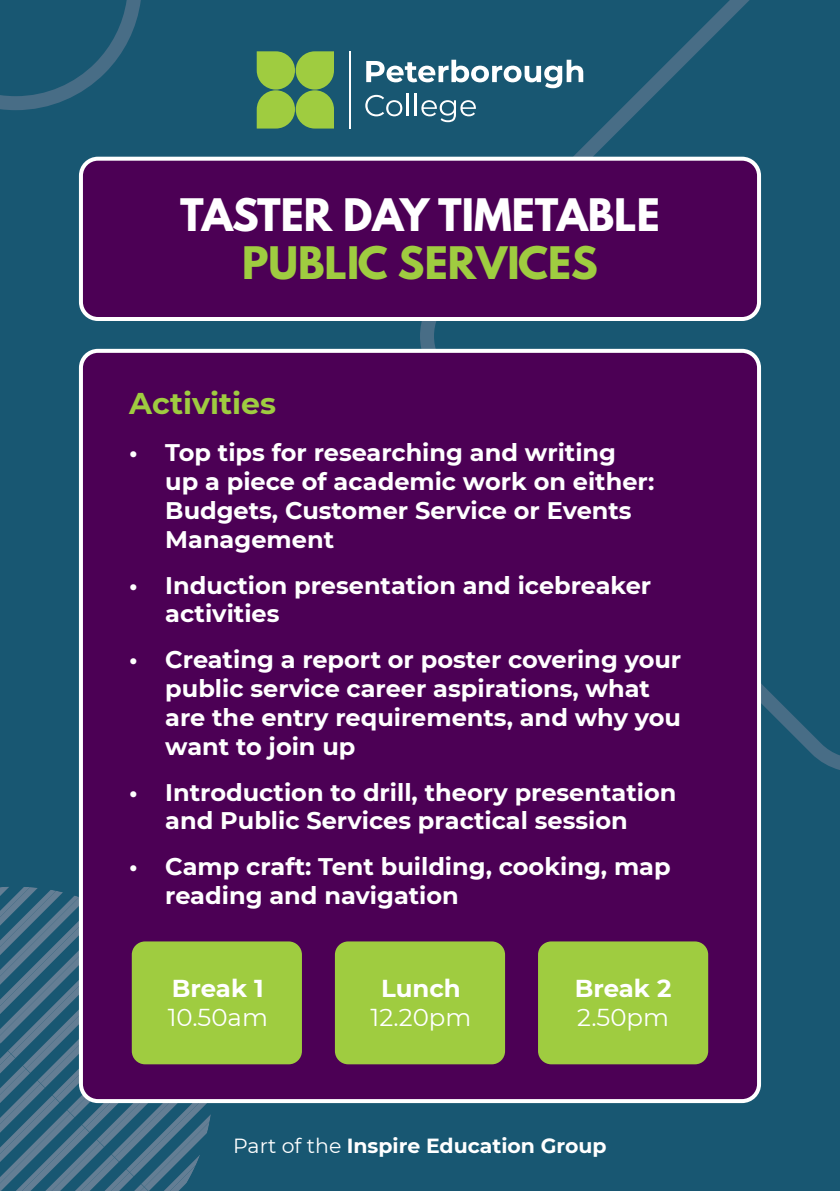
<style>
.page{position:relative;width:840px;height:1191px;background:#fff}
.page>*{position:absolute;margin:0;border:0;box-sizing:border-box;transform-origin:0 0}
.t1{font:700 39.8px "League Spartan";color:#fff}
.t2{font:700 39.8px "League Spartan";color:#9fcc40}
.t3{font:700 30px "Montserrat";color:#9fcc40}
.t4{font:24.4px "Montserrat";color:#fff}
.t5{font:700 24.4px "Montserrat";color:#fff}
.t6{font:700 24px/28.8px "Montserrat";color:#fff}
.t7{font:700 20.4px "Montserrat";color:#fff}
.s1{font-weight:400}
</style>
<div class="page">
<div style="left:0;top:0;width:839px;height:1191px;background:#185772"></div>
<svg style="left:0;top:0;width:141px;height:110px"></svg>
<svg style="left:0;top:886px;width:213px;height:305px"></svg>
<svg style="left:420px;top:0;width:419px;height:770px"></svg>
<div style="left:81px;top:159px;width:677px;height:160px;background:#4c0055;border-radius:17px"></div>
<div style="left:79px;top:157px;width:681px;height:164px;border:4px solid #fff;border-radius:17px"></div>
<svg style="left:256px;top:51px;width:78px;height:78px"></svg>
<hr style="left:349px;top:51px;width:1px;height:78px;background:#fff">
<svg style="left:366px;top:60px;width:217px;height:28px"></svg>
<svg style="left:365px;top:95px;width:37px;height:21px"></svg>
<hr style="left:406px;top:94px;width:2px;height:22px;background:#fff">
<hr style="left:414px;top:94px;width:3px;height:22px;background:#fff">
<svg style="left:421px;top:100px;width:54px;height:22px"></svg>
<div style="left:81px;top:351px;width:677px;height:750px;background:#4c0055;border-radius:17px"></div>
<div style="left:79px;top:349px;width:681px;height:754px;border:4px solid #fff;border-radius:17px"></div>
<div style="left:132px;top:941px;width:170px;height:123px;background:#9fcc40;border-radius:13px"></div>
<div style="left:335px;top:941px;width:170px;height:123px;background:#9fcc40;border-radius:13px"></div>
<div style="left:537px;top:941px;width:170px;height:123px;background:#9fcc40;border-radius:13px"></div>
<h1 class="t1" style="left:180px;top:184px;width:481px">TASTER DAY TIMETABLE</h1>
<h1 class="t2" style="left:242px;top:232px;width:357px">PUBLIC SERVICES</h1>
<p class="t3" style="left:129px;top:381px;width:148px">Activities</p>
<p class="t6" style="left:165px;top:437px;width:490px;text-indent:-36px">• Top tips for researching and writing up a piece of academic work on either:<br>Budgets, Customer Service or Events<br>Management</p>
<p class="t6" style="left:165px;top:569px;width:487px;text-indent:-36px">• Induction presentation and icebreaker activities</p>
<p class="t6" style="left:165px;top:644px;width:517px;text-indent:-36px">• Creating a report or poster covering your public service career aspirations, what are the entry requirements, and why you want to join up</p>
<p class="t6" style="left:129px;top:776px;width:548px;text-align:center">• Introduction to drill, theory presentation and Public Services practical session</p>
<p class="t6" style="left:165px;top:851px;width:506px;text-indent:-36px">• Camp craft: Tent building, cooking, map reading and navigation</p>
<p class="t5" style="left:172px;top:970px;width:93px">Break 1</p>
<p class="t4" style="left:167px;top:1000px;width:102px">10.50am</p>
<p class="t5" style="left:381px;top:970px;width:81px">Lunch</p>
<p class="t4" style="left:370px;top:1000px;width:102px">12.20pm</p>
<p class="t5" style="left:574px;top:970px;width:98px">Break 2</p>
<p class="t4" style="left:577px;top:1000px;width:93px">2.50pm</p>
<p class="t7" style="left:233px;top:1131px;width:375px"><span class="s1">Part of the</span> Inspire Education Group</p>
</div>
